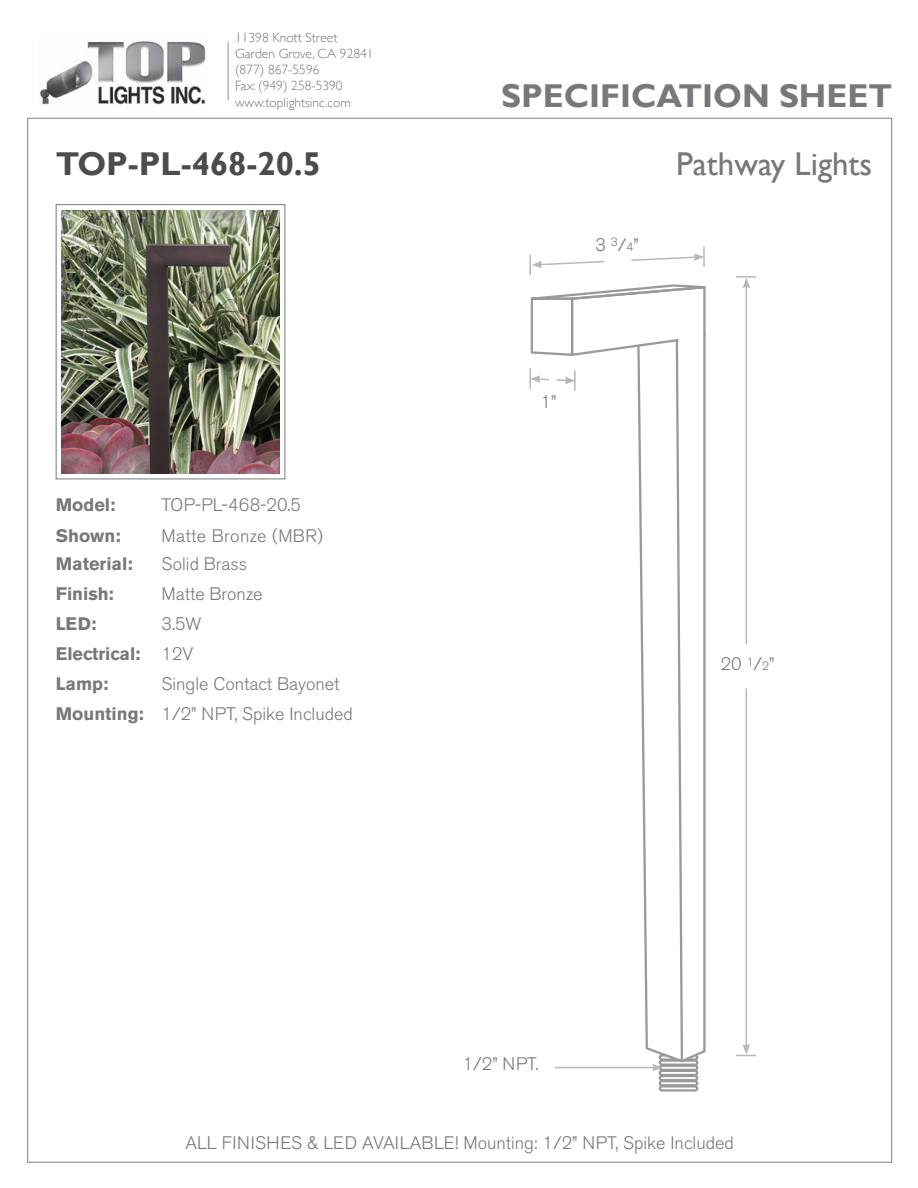
<style>
.page{position:relative;width:918px;height:1188px;background:#fff}
.page>*{position:absolute;margin:0;border:0;box-sizing:border-box;transform-origin:0 0}
.t1{font:700 33px "Gill Sans";color:#76787b}
.t2{font:700 33px "Gill Sans";color:#4b4c4d}
.t3{font:33px "Gill Sans";color:#76787b}
.t4{font:300 18px/30px "Akzidenz Grotesk BE";color:#76787b}
.t5{font:700 18px/30px "Akzidenz Grotesk BE";color:#76787b}
.t6{font:300 18px "Akzidenz Grotesk BE";letter-spacing:.02em;color:#76787b}
.t7{font:300 13.5px/16.2px "Gill Sans";color:#76787b}
.s1{font-size:12px}
</style>
<div class="page">
<img style="left:40px;top:41px;width:166px;height:64px">
<hr style="left:227px;top:42px;width:2px;height:58px;background:#b7b8bb">
<div style="left:56px;top:204px;width:229px;height:275px;border:1px solid #76787b"></div>
<img style="left:61px;top:210px;width:219px;height:264px">
<div style="left:659px;top:1070px;width:39px;height:6px;border:2px solid #999;border-radius:2px"></div>
<div style="left:659px;top:1075px;width:39px;height:6px;border:2px solid #999;border-radius:2px"></div>
<div style="left:659px;top:1080px;width:39px;height:6px;border:2px solid #999;border-radius:2px"></div>
<div style="left:659px;top:1085px;width:39px;height:7px;border:2px solid #999;border-radius:2px"></div>
<hr style="left:529px;top:255px;width:2px;height:20px;background:#b7b8bb">
<svg style="left:532px;top:260px;width:73px;height:8px"></svg>
<hr style="left:703px;top:246px;width:2px;height:21px;background:#b7b8bb">
<svg style="left:631px;top:253px;width:73px;height:9px"></svg>
<svg style="left:529px;top:284px;width:177px;height:787px"></svg>
<hr style="left:736px;top:276px;width:20px;height:2px;background:#b7b8bb">
<hr style="left:746px;top:286px;width:1px;height:358px;background:#b7b8bb">
<svg style="left:742px;top:278px;width:8px;height:10px"></svg>
<hr style="left:746px;top:688px;width:1px;height:358px;background:#b7b8bb">
<svg style="left:736px;top:1044px;width:20px;height:12px"></svg>
<p class="t7" style="left:235px;top:29px;width:140px">11398 Knott Street<br>Garden Grove, CA 92841 (877) 867-5596<br>Fax: (949) 258-5390 www.toplightsinc.com</p>
<h1 class="t1" style="left:501px;top:76px;width:392px">SPECIFICATION SHEET</h1>
<h1 class="t2" style="left:56px;top:144px;width:267px">TOP-PL-468-20.5</h1>
<h1 class="t3" style="left:676px;top:145px;width:198px">Pathway Lights</h1>
<p class="t5" style="left:56px;top:490px;width:61px">Model:</p>
<p class="t6" style="left:162px;top:495px;width:141px">TOP-PL-468-20.5</p>
<p class="t5" style="left:56px;top:521px;width:66px">Shown:</p>
<p class="t6" style="left:162px;top:525px;width:163px">Matte Bronze (MBR)</p>
<p class="t5" style="left:56px;top:549px;width:90px">Material:<br>Finish:<br>LED:<br>Electrical:<br>Lamp:<br>Mounting:</p>
<p class="t4" style="left:162px;top:549px;width:87px">Solid Brass</p>
<p class="t4" style="left:162px;top:579px;width:193px">Matte Bronze<br>3.5W<br>12V<br>Single Contact Bayonet<br>1/2” NPT, Spike Included</p>
<p class="t4" style="left:595px;top:230px;width:45px">3 <sup>3</sup>/<span class="s1">4</span>”</p>
<p class="t4" style="left:541px;top:387px;width:17px">1”</p>
<p class="t4" style="left:721px;top:650px;width:55px">20 <sup>1</sup>/<span class="s1">2</span>”</p>
<p class="t4" style="left:463px;top:1049px;width:77px">1/2” NPT.</p>
<p class="t4" style="left:185px;top:1128px;width:550px">ALL FINISHES &amp; LED AVAILABLE! Mounting: 1/2” NPT, Spike Included</p>
</div>
